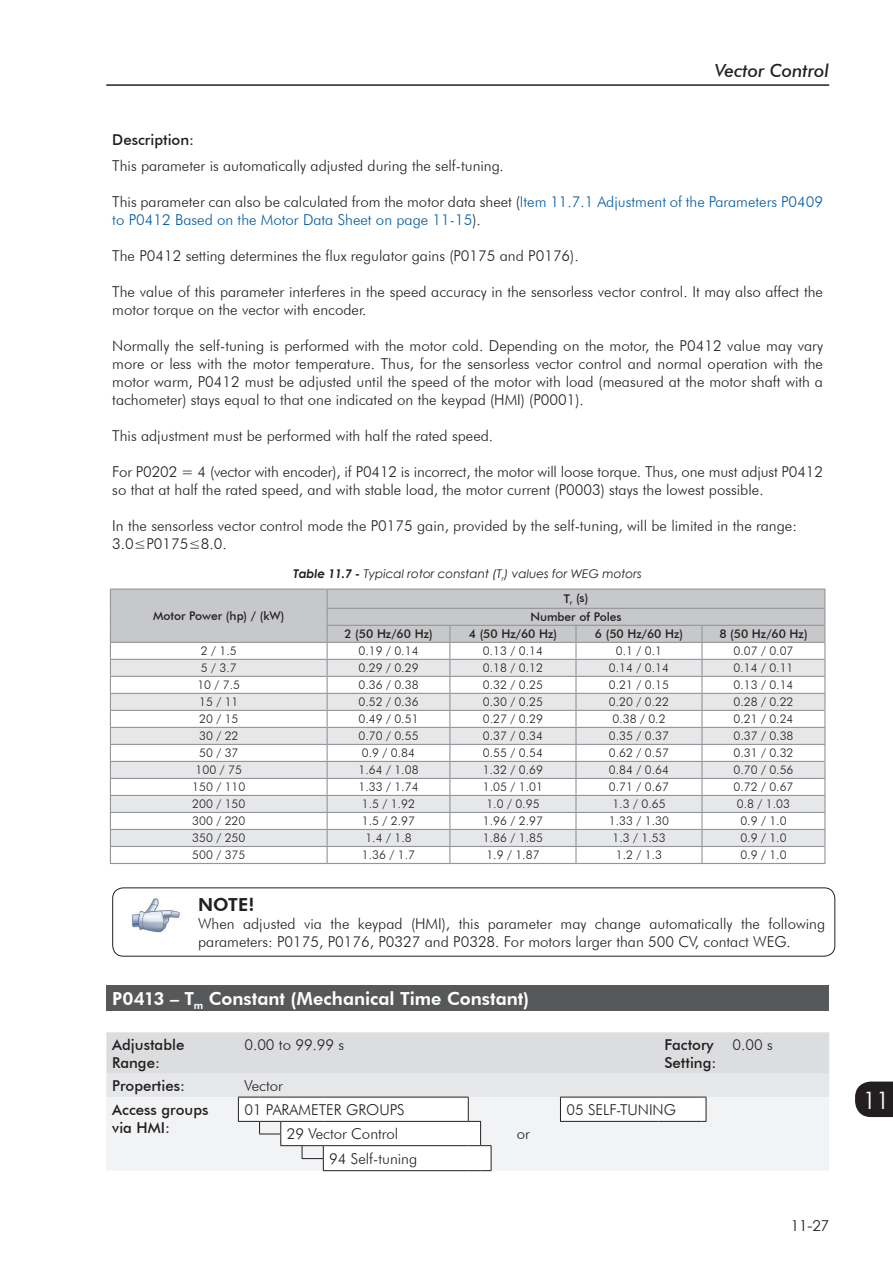
<style>
.page{position:relative;width:893px;height:1263px;background:#fff}
.page>*{position:absolute;margin:0;border:0;box-sizing:border-box;transform-origin:0 0}
.t1{font:24px "Century Gothic";color:#fff}
._400_a_499_copy{font:800 18px "Futura BT";color:#fff}
.t2{font:italic 500 18px "Futura BT";color:#231f20}
.t3{font:800 18px "Futura BT";color:#231f20}
.Parametros{font:300 15px/18px "Futura BT";color:#231f20}
.Parametros-2{font:300 15px/18px "Futura BT";color:#015ca3}
.Parametros-3{font:500 15px/18px "Futura BT";color:#231f20}
.t4{font:15px "Century Gothic";color:#231f20}
.Tabelas{font:300 12px "Futura BT";color:#231f20}
.Tabelas-2{font:500 12px "Futura BT";color:#231f20}
.t5{font:italic 12px "Century Gothic";color:#231f20}
.s1{color:#231f20}
.s2{font-weight:700}
</style>
<div class="page">
<hr style="left:106px;top:84px;width:723px;height:2px;background:#231f20">
<svg style="left:855px;top:1081px;width:38px;height:36px"></svg>
<hr style="left:110px;top:588px;width:217px;height:2px;background:#939598">
<hr style="left:327px;top:588px;width:123px;height:2px;background:#939598">
<hr style="left:450px;top:588px;width:126px;height:2px;background:#939598">
<hr style="left:576px;top:588px;width:126px;height:2px;background:#939598">
<hr style="left:702px;top:588px;width:123px;height:2px;background:#939598">
<svg style="left:110px;top:589px;width:715px;height:274px"></svg>
<hr style="left:110px;top:863px;width:217px;height:1px;background:#939598">
<hr style="left:327px;top:863px;width:123px;height:1px;background:#939598">
<hr style="left:450px;top:863px;width:126px;height:1px;background:#939598">
<hr style="left:576px;top:863px;width:126px;height:1px;background:#939598">
<hr style="left:702px;top:863px;width:123px;height:1px;background:#939598">
<img style="left:132px;top:898px;width:48px;height:35px">
<div style="left:112px;top:887px;width:723px;height:69px;border:1px solid #231f20;border-radius:11px"></div>
<div style="left:106px;top:985px;width:723px;height:26px;background:#57585a"></div>
<svg style="left:106px;top:1032px;width:723px;height:139px"></svg>
<p class="t2" style="left:715px;top:60px;width:116px">Vector Control</p>
<p class="Parametros-3" style="left:112px;top:131px;width:83px">Description:</p>
<p class="Parametros" style="left:112px;top:157px;width:393px">This parameter is automatically adjusted during the self-tuning.</p>
<p class="Parametros-2" style="left:112px;top:193px;width:712px"><span class="s1">This parameter can also be calculated from the motor data sheet (</span>Item 11.7.1 Adjustment of the Parameters P0409 to P0412 Based on the Motor Data Sheet on page 11-15<span class="s1">).</span></p>
<p class="Parametros" style="left:112px;top:247px;width:468px">The P0412 setting determines the flux regulator gains (P0175 and P0176).</p>
<p class="Parametros" style="left:112px;top:283px;width:712px">The value of this parameter interferes in the speed accuracy in the sensorless vector control. It may also affect the motor torque on the vector with encoder.</p>
<p class="Parametros" style="left:112px;top:337px;width:712px;text-align:justify">Normally the self-tuning is performed with the motor cold. Depending on the motor, the P0412 value may vary more or less with the motor temperature. Thus, for the sensorless vector control and normal operation with the motor warm, P0412 must be adjusted until the speed of the motor with load (measured at the motor shaft with a tachometer) stays equal to that one indicated on the keypad (HMI) (P0001).</p>
<p class="Parametros" style="left:112px;top:427px;width:382px">This adjustment must be performed with half the rated speed.</p>
<p class="Parametros" style="left:112px;top:463px;width:712px">For P0202 = 4 (vector with encoder), if P0412 is incorrect, the motor will loose torque. Thus, one must adjust P0412 so that at half the rated speed, and with stable load, the motor current (P0003) stays the lowest possible.</p>
<p class="Parametros" style="left:112px;top:517px;width:686px">In the sensorless vector control mode the P0175 gain, provided by the self-tuning, will be limited in the range:</p>
<p class="Parametros" style="left:112px;top:535px;width:116px">3.0≤P0175≤8.0.</p>
<p class="t5" style="left:294px;top:566px;width:350px"><span class="s2">Table 11.7 -</span> Typical rotor constant (T<sub>r</sub>) values for WEG motors</p>
<p class="Tabelas-2" style="left:153px;top:609px;width:133px">Motor Power (hp) / (kW)</p>
<p class="Tabelas-2" style="left:564px;top:591px;width:26px">T<sub>r</sub> (s)</p>
<p class="Tabelas-2" style="left:530px;top:610px;width:93px">Number of Poles</p>
<p class="Tabelas-2" style="left:344px;top:627px;width:90px">2 (50 Hz/60 Hz)</p>
<p class="Tabelas-2" style="left:469px;top:627px;width:90px">4 (50 Hz/60 Hz)</p>
<p class="Tabelas-2" style="left:595px;top:627px;width:90px">6 (50 Hz/60 Hz)</p>
<p class="Tabelas-2" style="left:719px;top:627px;width:90px">8 (50 Hz/60 Hz)</p>
<p class="Tabelas" style="left:201px;top:644px;width:37px">2 / 1.5</p>
<p class="Tabelas" style="left:358px;top:644px;width:62px">0.19 / 0.14</p>
<p class="Tabelas" style="left:483px;top:644px;width:62px">0.13 / 0.14</p>
<p class="Tabelas" style="left:616px;top:644px;width:48px">0.1 / 0.1</p>
<p class="Tabelas" style="left:733px;top:644px;width:62px">0.07 / 0.07</p>
<p class="Tabelas" style="left:201px;top:661px;width:37px">5 / 3.7</p>
<p class="Tabelas" style="left:358px;top:661px;width:62px">0.29 / 0.29</p>
<p class="Tabelas" style="left:483px;top:661px;width:62px">0.18 / 0.12</p>
<p class="Tabelas" style="left:609px;top:661px;width:62px">0.14 / 0.14</p>
<p class="Tabelas" style="left:733px;top:661px;width:62px">0.14 / 0.11</p>
<p class="Tabelas" style="left:197px;top:678px;width:44px">10 / 7.5</p>
<p class="Tabelas" style="left:358px;top:678px;width:62px">0.36 / 0.38</p>
<p class="Tabelas" style="left:483px;top:678px;width:62px">0.32 / 0.25</p>
<p class="Tabelas" style="left:609px;top:678px;width:62px">0.21 / 0.15</p>
<p class="Tabelas" style="left:733px;top:678px;width:62px">0.13 / 0.14</p>
<p class="Tabelas" style="left:199px;top:695px;width:41px">15 / 11</p>
<p class="Tabelas" style="left:358px;top:695px;width:62px">0.52 / 0.36</p>
<p class="Tabelas" style="left:483px;top:695px;width:62px">0.30 / 0.25</p>
<p class="Tabelas" style="left:609px;top:695px;width:62px">0.20 / 0.22</p>
<p class="Tabelas" style="left:733px;top:695px;width:62px">0.28 / 0.22</p>
<p class="Tabelas" style="left:199px;top:712px;width:41px">20 / 15</p>
<p class="Tabelas" style="left:358px;top:712px;width:62px">0.49 / 0.51</p>
<p class="Tabelas" style="left:483px;top:712px;width:62px">0.27 / 0.29</p>
<p class="Tabelas" style="left:612px;top:712px;width:55px">0.38 / 0.2</p>
<p class="Tabelas" style="left:733px;top:712px;width:62px">0.21 / 0.24</p>
<p class="Tabelas" style="left:199px;top:729px;width:41px">30 / 22</p>
<p class="Tabelas" style="left:358px;top:729px;width:62px">0.70 / 0.55</p>
<p class="Tabelas" style="left:483px;top:729px;width:62px">0.37 / 0.34</p>
<p class="Tabelas" style="left:609px;top:729px;width:62px">0.35 / 0.37</p>
<p class="Tabelas" style="left:733px;top:729px;width:62px">0.37 / 0.38</p>
<p class="Tabelas" style="left:199px;top:746px;width:41px">50 / 37</p>
<p class="Tabelas" style="left:362px;top:746px;width:55px">0.9 / 0.84</p>
<p class="Tabelas" style="left:483px;top:746px;width:62px">0.55 / 0.54</p>
<p class="Tabelas" style="left:609px;top:746px;width:62px">0.62 / 0.57</p>
<p class="Tabelas" style="left:733px;top:746px;width:62px">0.31 / 0.32</p>
<p class="Tabelas" style="left:196px;top:763px;width:48px">100 / 75</p>
<p class="Tabelas" style="left:358px;top:763px;width:62px">1.64 / 1.08</p>
<p class="Tabelas" style="left:483px;top:763px;width:62px">1.32 / 0.69</p>
<p class="Tabelas" style="left:609px;top:763px;width:62px">0.84 / 0.64</p>
<p class="Tabelas" style="left:733px;top:763px;width:62px">0.70 / 0.56</p>
<p class="Tabelas" style="left:192px;top:780px;width:55px">150 / 110</p>
<p class="Tabelas" style="left:358px;top:780px;width:62px">1.33 / 1.74</p>
<p class="Tabelas" style="left:483px;top:780px;width:62px">1.05 / 1.01</p>
<p class="Tabelas" style="left:609px;top:780px;width:62px">0.71 / 0.67</p>
<p class="Tabelas" style="left:733px;top:780px;width:62px">0.72 / 0.67</p>
<p class="Tabelas" style="left:192px;top:797px;width:55px">200 / 150</p>
<p class="Tabelas" style="left:362px;top:797px;width:55px">1.5 / 1.92</p>
<p class="Tabelas" style="left:486px;top:797px;width:55px">1.0 / 0.95</p>
<p class="Tabelas" style="left:612px;top:797px;width:55px">1.3 / 0.65</p>
<p class="Tabelas" style="left:737px;top:797px;width:55px">0.8 / 1.03</p>
<p class="Tabelas" style="left:192px;top:814px;width:55px">300 / 220</p>
<p class="Tabelas" style="left:362px;top:814px;width:55px">1.5 / 2.97</p>
<p class="Tabelas" style="left:483px;top:814px;width:62px">1.96 / 2.97</p>
<p class="Tabelas" style="left:609px;top:814px;width:62px">1.33 / 1.30</p>
<p class="Tabelas" style="left:740px;top:814px;width:48px">0.9 / 1.0</p>
<p class="Tabelas" style="left:192px;top:831px;width:55px">350 / 250</p>
<p class="Tabelas" style="left:365px;top:831px;width:48px">1.4 / 1.8</p>
<p class="Tabelas" style="left:483px;top:831px;width:62px">1.86 / 1.85</p>
<p class="Tabelas" style="left:612px;top:831px;width:55px">1.3 / 1.53</p>
<p class="Tabelas" style="left:740px;top:831px;width:48px">0.9 / 1.0</p>
<p class="Tabelas" style="left:192px;top:848px;width:55px">500 / 375</p>
<p class="Tabelas" style="left:362px;top:848px;width:55px">1.36 / 1.7</p>
<p class="Tabelas" style="left:486px;top:848px;width:55px">1.9 / 1.87</p>
<p class="Tabelas" style="left:616px;top:848px;width:48px">1.2 / 1.3</p>
<p class="Tabelas" style="left:740px;top:848px;width:48px">0.9 / 1.0</p>
<p class="t3" style="left:198px;top:894px;width:58px">NOTE!</p>
<p class="Parametros" style="left:198px;top:915px;width:628px">When adjusted via the keypad (HMI), this parameter may change automatically the following parameters: P0175, P0176, P0327 and P0328. For motors larger than 500 CV, contact WEG.</p>
<p class="_400_a_499_copy" style="left:112px;top:988px;width:418px">P0413 – T<sub>m</sub> Constant (Mechanical Time Constant)</p>
<p class="Parametros-3" style="left:112px;top:1035px;width:74px">Adjustable</p>
<p class="Parametros-3" style="left:112px;top:1053px;width:49px">Range:</p>
<p class="Parametros" style="left:244px;top:1035px;width:101px">0.00 to 99.99 s</p>
<p class="Parametros-3" style="left:664px;top:1035px;width:54px">Factory<br>Setting:</p>
<p class="Parametros" style="left:732px;top:1035px;width:42px">0.00 s</p>
<p class="Parametros-3" style="left:112px;top:1077px;width:74px">Properties:</p>
<p class="Parametros" style="left:244px;top:1077px;width:40px">Vector</p>
<p class="Parametros-3" style="left:112px;top:1100px;width:98px">Access groups</p>
<p class="Parametros-3" style="left:112px;top:1118px;width:59px">via HMI:</p>
<p class="Parametros" style="left:244px;top:1100px;width:162px">01 PARAMETER GROUPS</p>
<p class="Parametros" style="left:566px;top:1100px;width:111px">05 SELF-TUNING</p>
<p class="Parametros" style="left:287px;top:1124px;width:113px">29 Vector Control</p>
<p class="Parametros" style="left:517px;top:1124px;width:15px">or</p>
<p class="Parametros" style="left:329px;top:1149px;width:89px">94 Self-tuning</p>
<p class="t4" style="left:791px;top:1215px;width:40px">11-27</p>
<h1 class="t1" style="left:863px;top:1083px;width:28px">11</h1>
</div>
